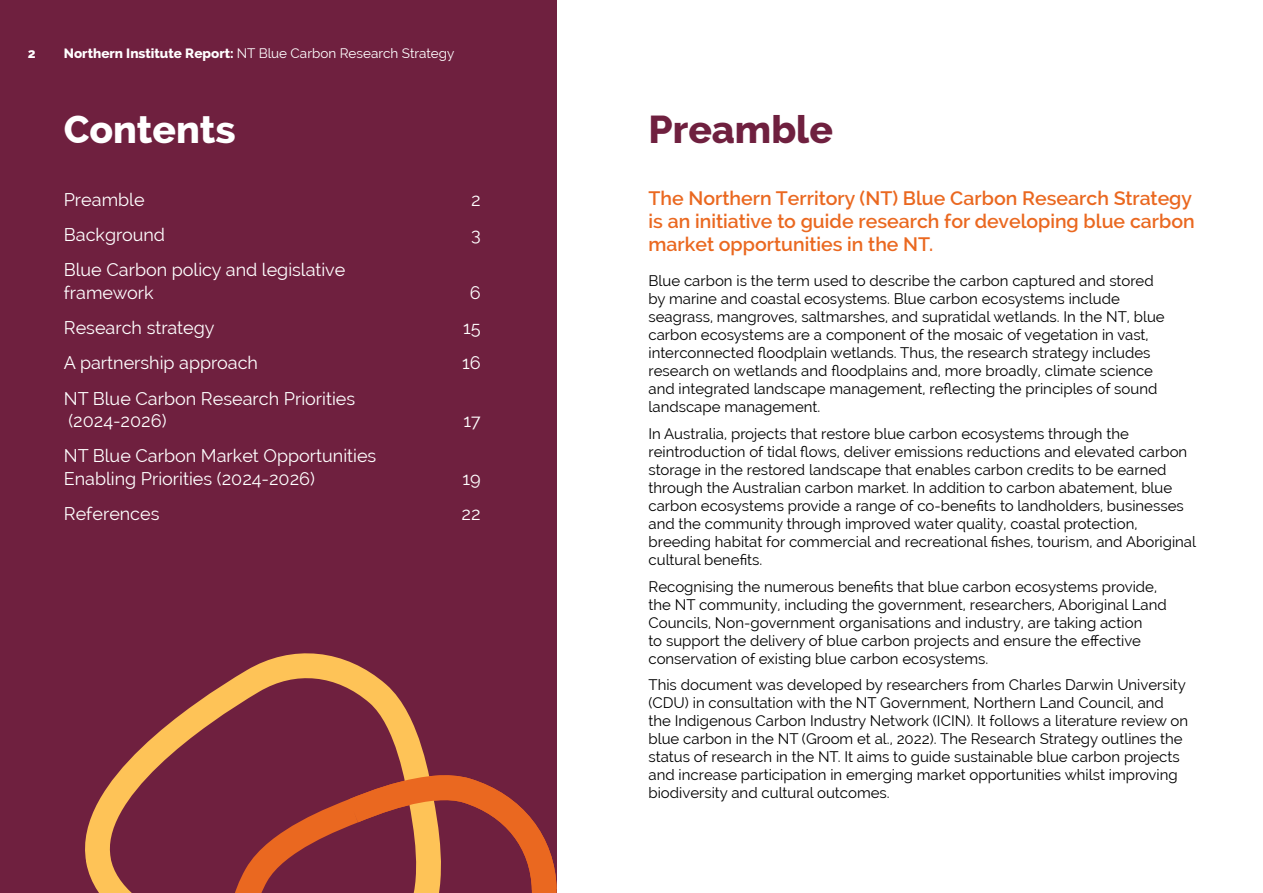
<style>
.page{position:relative;width:1263px;height:893px;background:#fff}
.page>*{position:absolute;margin:0;border:0;box-sizing:border-box;transform-origin:0 0}
.t1{font:800 39px "Raleway";color:#6f203f}
.t2{font:800 39px "Raleway";color:#fff}
.t3{font:600 19.5px/23.4px "Raleway";color:#ea6820}
.t4{font:18px/22.5px "Raleway";color:#fff}
.t5{font:15px/18px "Raleway";color:#000}
.t6{font:13.5px "Raleway";color:#fff}
.t7{font:800 13.5px "Raleway";color:#fff}
.s1{font-weight:800}
</style>
<div class="page">
<div style="left:0;top:0;width:557px;height:893px;background:#6f203f"></div>
<svg style="left:85px;top:653px;width:337px;height:240px"></svg>
<svg style="left:321px;top:748px;width:236px;height:145px"></svg>
<p class="t7" style="left:28px;top:46px;width:9px">2</p>
<p class="t6" style="left:64px;top:46px;width:392px"><span class="s1">Northern Institute Report:</span> NT Blue Carbon Research Strategy</p>
<h1 class="t2" style="left:64px;top:107px;width:173px">Contents</h1>
<p class="t4" style="left:64px;top:188px;width:82px">Preamble</p>
<p class="t4" style="left:471px;top:188px;width:11px">2</p>
<p class="t4" style="left:64px;top:223px;width:103px">Background</p>
<p class="t4" style="left:471px;top:223px;width:11px">3</p>
<p class="t4" style="left:64px;top:259px;width:283px">Blue Carbon policy and legislative framework</p>
<p class="t4" style="left:470px;top:281px;width:12px">6</p>
<p class="t4" style="left:64px;top:317px;width:152px">Research strategy</p>
<p class="t4" style="left:463px;top:317px;width:19px">15</p>
<p class="t4" style="left:64px;top:352px;width:196px">A partnership approach</p>
<p class="t4" style="left:462px;top:352px;width:20px">16</p>
<p class="t4" style="left:64px;top:387px;width:293px">NT Blue Carbon Research Priorities (2024-2026)</p>
<p class="t4" style="left:463px;top:410px;width:19px">17</p>
<p class="t4" style="left:64px;top:445px;width:314px">NT Blue Carbon Market Opportunities<br>Enabling Priorities (2024-2026)</p>
<p class="t4" style="left:462px;top:467px;width:20px">19</p>
<p class="t4" style="left:64px;top:503px;width:97px">References</p>
<p class="t4" style="left:462px;top:503px;width:21px">22</p>
<h1 class="t1" style="left:648px;top:107px;width:186px">Preamble</h1>
<h2 class="t3" style="left:648px;top:186px;width:548px">The Northern Territory (NT) Blue Carbon Research Strategy is an initiative to guide research for developing blue carbon market opportunities in the NT.</h2>
<p class="t5" style="left:648px;top:272px;width:518px">Blue carbon is the term used to describe the carbon captured and stored by marine and coastal ecosystems. Blue carbon ecosystems include seagrass, mangroves, saltmarshes, and supratidal wetlands. In the NT, blue carbon ecosystems are a component of the mosaic of vegetation in vast, interconnected floodplain wetlands. Thus, the research strategy includes research on wetlands and floodplains and, more broadly, climate science and integrated landscape management, reflecting the principles of sound landscape management.</p>
<p class="t5" style="left:648px;top:425px;width:549px">In Australia, projects that restore blue carbon ecosystems through the reintroduction of tidal flows, deliver emissions reductions and elevated carbon storage in the restored landscape that enables carbon credits to be earned through the Australian carbon market. In addition to carbon abatement, blue carbon ecosystems provide a range of co-benefits to landholders, businesses and the community through improved water quality, coastal protection, breeding habitat for commercial and recreational fishes, tourism, and Aboriginal cultural benefits.</p>
<p class="t5" style="left:648px;top:577px;width:520px">Recognising the numerous benefits that blue carbon ecosystems provide, the NT community, including the government, researchers, Aboriginal Land Councils, Non-government organisations and industry, are taking action<br>to support the delivery of blue carbon projects and ensure the effective conservation of existing blue carbon ecosystems.</p>
<p class="t5" style="left:648px;top:676px;width:541px">This document was developed by researchers from Charles Darwin University (CDU) in consultation with the NT Government, Northern Land Council, and the Indigenous Carbon Industry Network (ICIN). It follows a literature review on blue carbon in the NT (Groom et al., 2022). The Research Strategy outlines the status of research in the NT. It aims to guide sustainable blue carbon projects and increase participation in emerging market opportunities whilst improving biodiversity and cultural outcomes.</p>
</div>
